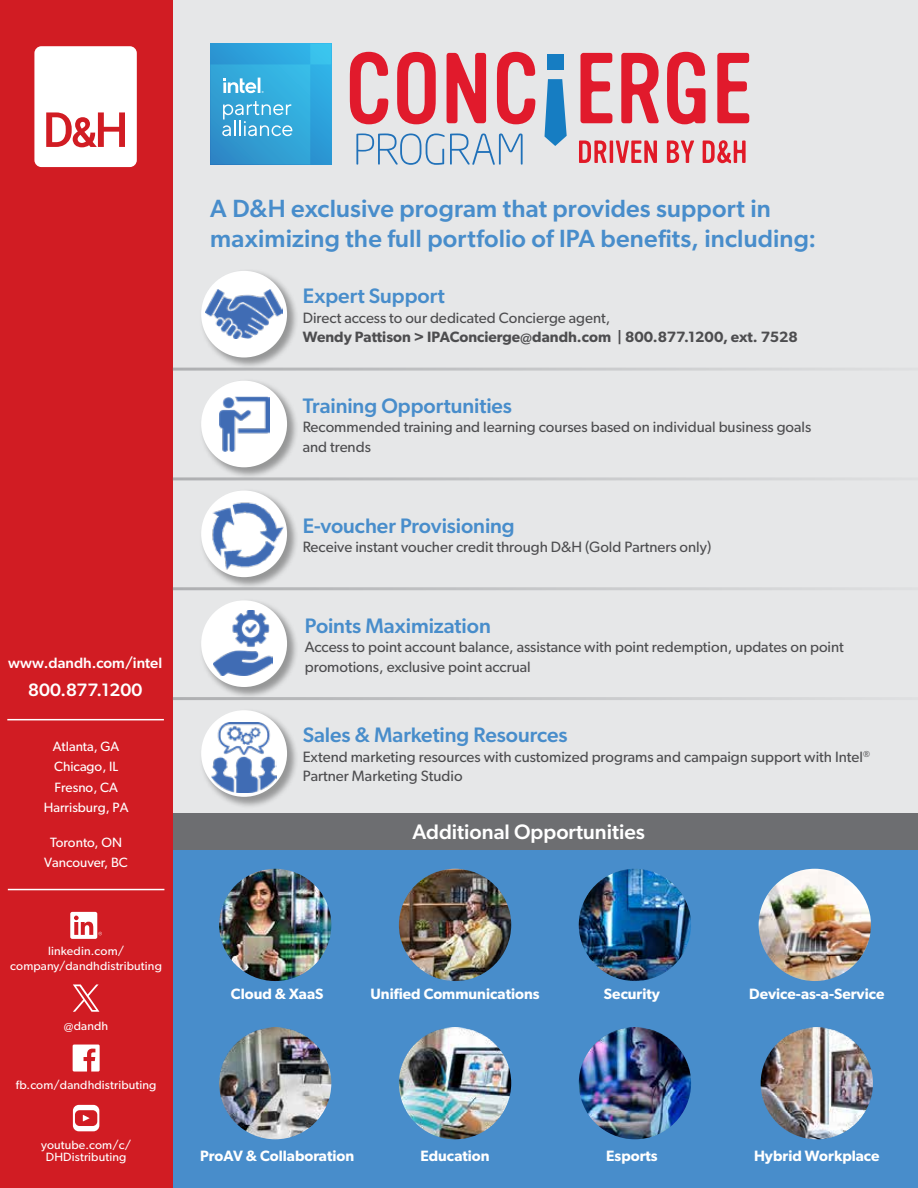
<style>
.page{position:relative;width:918px;height:1188px;background:#e6e7e8}
.page>*{position:absolute;margin:0;border:0;box-sizing:border-box;transform-origin:0 0}
.t1{font:500 24.9px "Gibson";letter-spacing:.005em;color:#488dcb}
.t2{font:500 21px "Gibson";letter-spacing:-.005em;color:#488dcb}
.t3{font:500 21px "Gibson";color:#fff}
.t4{font:500 18px "Gibson";color:#fff}
.t5{font:15px/19.5px "Gibson";color:#4d4d4f}
.t6{font:600 15px "Gibson";color:#fff}
.t7{font:600 15px/19.5px "Gibson";color:#4d4d4f}
.t8{font:500 15px "Gibson";color:#fff}
.t9{font:13.5px/20.4px "Gibson";color:#fff;text-align:center}
.t10{font:12px/15px "Gibson";letter-spacing:.01em;color:#fff;text-align:center}
.s1{font-weight:400}
</style>
<div class="page">
<div style="left:0;top:819px;width:918px;height:369px;background:#488dcb"></div>
<div style="left:139px;top:813px;width:779px;height:36px;background:#6d6e71"></div>
<div style="left:0;top:0;width:173px;height:1188px;background:#d11c23"></div>
<svg style="left:356px;top:134px;width:167px;height:31px"></svg>
<svg style="left:579px;top:141px;width:27px;height:22px"></svg>
<hr style="left:610px;top:141px;width:3px;height:22px;background:#e11a27">
<svg style="left:616px;top:141px;width:41px;height:22px"></svg>
<svg style="left:667px;top:141px;width:27px;height:22px"></svg>
<svg style="left:703px;top:140px;width:43px;height:23px"></svg>
<svg style="left:545px;top:79px;width:22px;height:67px"></svg>
<div style="left:547px;top:54px;width:17px;height:16px;background:#167dc2"></div>
<svg style="left:350px;top:52px;width:38px;height:72px"></svg>
<svg style="left:397px;top:52px;width:39px;height:72px"></svg>
<svg style="left:447px;top:53px;width:39px;height:70px"></svg>
<svg style="left:497px;top:52px;width:38px;height:72px"></svg>
<svg style="left:581px;top:53px;width:31px;height:70px"></svg>
<svg style="left:621px;top:53px;width:38px;height:70px"></svg>
<svg style="left:667px;top:52px;width:39px;height:72px"></svg>
<svg style="left:717px;top:53px;width:32px;height:70px"></svg>
<svg style="left:210px;top:44px;width:121px;height:121px;background:#3ca9db"></svg>
<div style="left:199px;top:269px;width:100px;height:101px;background:#000;opacity:.35"></div>
<div style="left:201px;top:271px;width:86px;height:87px;background:#fff;border-radius:50%"></div>
<img style="left:205px;top:290px;width:78px;height:49px">
<div style="left:199px;top:378px;width:100px;height:101px;background:#000;opacity:.35"></div>
<div style="left:201px;top:381px;width:86px;height:86px;background:#fff;border-radius:50%"></div>
<img style="left:219px;top:396px;width:50px;height:56px">
<div style="left:199px;top:488px;width:100px;height:101px;background:#000;opacity:.35"></div>
<div style="left:201px;top:491px;width:86px;height:86px;background:#fff;border-radius:50%"></div>
<img style="left:206px;top:495px;width:79px;height:78px">
<div style="left:199px;top:598px;width:100px;height:101px;background:#000;opacity:.35"></div>
<div style="left:201px;top:600px;width:86px;height:87px;background:#fff;border-radius:50%"></div>
<img style="left:213px;top:611px;width:60px;height:64px">
<div style="left:199px;top:708px;width:100px;height:101px;background:#000;opacity:.35"></div>
<div style="left:201px;top:710px;width:86px;height:87px;background:#fff;border-radius:50%"></div>
<img style="left:212px;top:723px;width:64px;height:70px">
<img style="left:219px;top:869px;width:112px;height:112px;border-radius:56px">
<img style="left:219px;top:1027px;width:112px;height:112px;border-radius:56px">
<img style="left:399px;top:869px;width:112px;height:112px;border-radius:56px">
<img style="left:399px;top:1027px;width:112px;height:112px;border-radius:56px">
<img style="left:579px;top:869px;width:112px;height:112px;border-radius:56px">
<img style="left:579px;top:1027px;width:112px;height:112px;border-radius:56px">
<img style="left:759px;top:869px;width:112px;height:112px;border-radius:56px">
<img style="left:761px;top:1027px;width:112px;height:112px;border-radius:56px">
<hr style="left:173px;top:368px;width:745px;height:3px;background:#6d6e71">
<hr style="left:173px;top:477px;width:745px;height:3px;background:#6d6e71">
<hr style="left:173px;top:587px;width:745px;height:3px;background:#6d6e71">
<hr style="left:173px;top:697px;width:745px;height:3px;background:#6d6e71">
<svg style="left:34px;top:46px;width:103px;height:121px;background:#f9e3e4"></svg>
<hr style="left:7px;top:719px;width:157px;height:1px;background:#fff">
<hr style="left:8px;top:889px;width:156px;height:1px;background:#fff">
<svg style="left:70px;top:912px;width:32px;height:27px"></svg>
<svg style="left:73px;top:984px;width:26px;height:28px"></svg>
<svg style="left:73px;top:1045px;width:27px;height:27px"></svg>
<svg style="left:73px;top:1105px;width:26px;height:26px"></svg>
<p class="t8" style="left:8px;top:654px;width:155px">www.dandh.com/intel</p>
<p class="t4" style="left:28px;top:679px;width:116px">800.877.1200</p>
<p class="t9" style="left:44px;top:736px;width:86px">Atlanta, GA<br>Chicago, IL<br>Fresno, CA<br>Harrisburg, PA</p>
<p class="t9" style="left:44px;top:832px;width:85px">Toronto, ON<br>Vancouver, BC</p>
<p class="t10" style="left:10px;top:943px;width:153px">linkedin.com/ company/dandhdistributing</p>
<p class="t10" style="left:64px;top:1018px;width:46px">@dandh</p>
<p class="t10" style="left:16px;top:1078px;width:142px">fb.com/dandhdistributing</p>
<p class="t10" style="left:41px;top:1139px;width:92px;line-height:12px">youtube.com/c/<br>DHDistributing</p>
<h1 class="t1" style="left:210px;top:194px;width:562px">A D&amp;H exclusive program that provides support in</h1>
<h1 class="t1" style="left:210px;top:224px;width:608px">maximizing the full portfolio of IPA benefits, including:</h1>
<p class="t2" style="left:303px;top:283px;width:144px">Expert Support</p>
<p class="t7" style="left:303px;top:307px;width:497px"><span class="s1">Direct access to our dedicated Concierge agent,<br></span>Wendy Pattison &gt; IPAConcierge@dandh.com | 800.877.1200, ext. 7528</p>
<h2 class="t2" style="left:303px;top:393px;width:211px">Training Opportunities</h2>
<p class="t5" style="left:303px;top:417px;width:510px">Recommended training and learning courses based on individual business goals and trends</p>
<h2 class="t2" style="left:303px;top:513px;width:214px">E-voucher Provisioning</h2>
<p class="t5" style="left:303px;top:537px;width:410px">Receive instant voucher credit through D&amp;H (Gold Partners only)</p>
<h2 class="t2" style="left:305px;top:613px;width:188px">Points Maximization</h2>
<p class="t5" style="left:305px;top:637px;width:541px">Access to point account balance, assistance with point redemption, updates on point promotions, exclusive point accrual</p>
<h2 class="t2" style="left:303px;top:723px;width:266px">Sales &amp; Marketing Resources</h2>
<p class="t5" style="left:303px;top:747px;width:569px">Extend marketing resources with customized programs and campaign support with Intel<sup>®<br></sup>Partner Marketing Studio</p>
<p class="t3" style="left:412px;top:820px;width:234px">Additional Opportunities</p>
<p class="t6" style="left:231px;top:985px;width:94px">Cloud &amp; XaaS</p>
<p class="t6" style="left:370px;top:985px;width:171px">Unified Communications</p>
<p class="t6" style="left:604px;top:985px;width:58px">Security</p>
<p class="t6" style="left:200px;top:1147px;width:156px">ProAV &amp; Collaboration</p>
<p class="t6" style="left:420px;top:1147px;width:71px">Education</p>
<p class="t6" style="left:606px;top:1147px;width:53px">Esports</p>
<p class="t6" style="left:749px;top:985px;width:137px">Device-as-a-Service</p>
<p class="t6" style="left:754px;top:1147px;width:127px">Hybrid Workplace</p>
</div>
